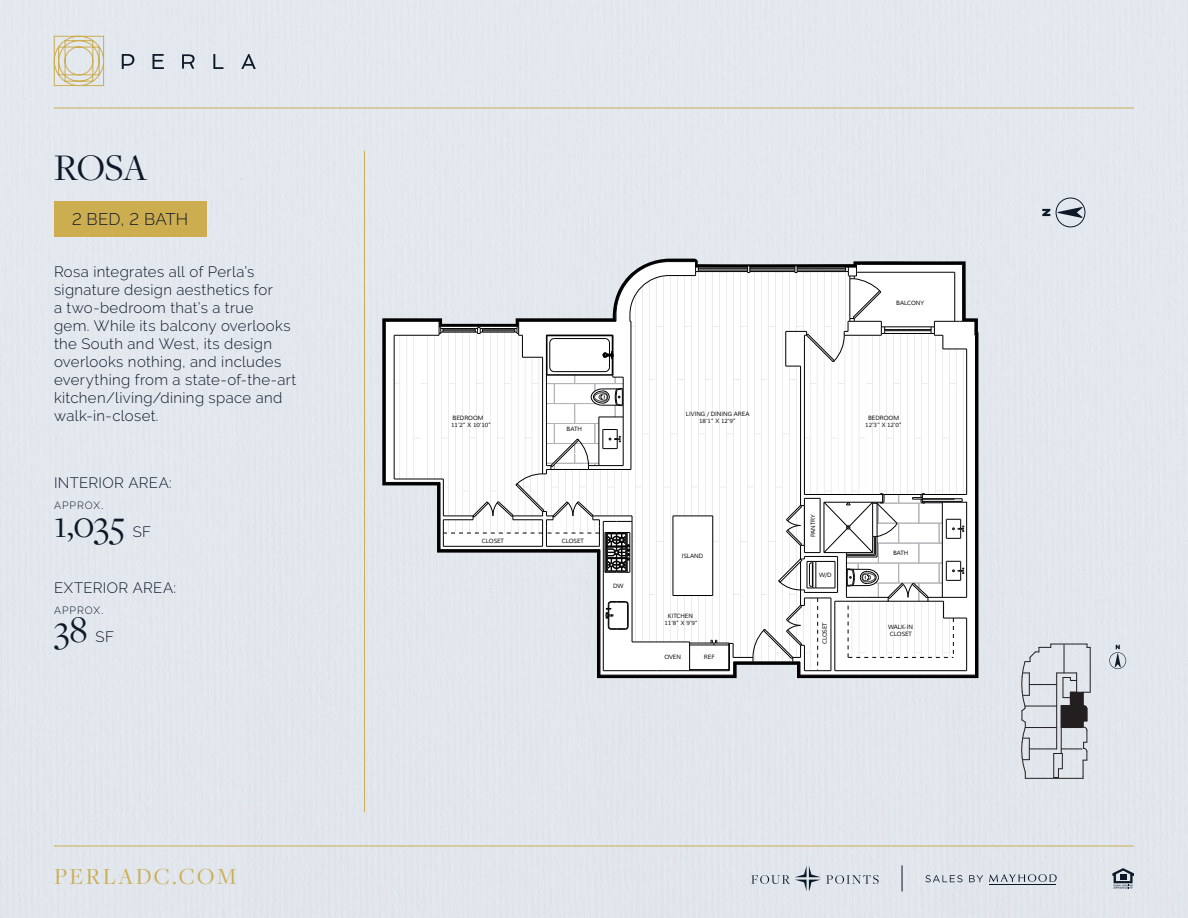
<style>
.page{position:relative;width:1188px;height:918px;background:#e3e8ee}
.page>*{position:absolute;margin:0;border:0;box-sizing:border-box;transform-origin:0 0}
.t1{font:39px "Freight Disp Pro";letter-spacing:-.01em;color:#0d1829}
.t2{font:24px "Freight Disp Pro";letter-spacing:.1em;color:#ccad50}
.Bed-Bath{font:300 16.8px "Raleway";letter-spacing:.01em;color:#0d1829}
.t3{font:300 15px/18px "Raleway";letter-spacing:.025em;color:#0d1829}
.t4{font:300 10.5px "Raleway";letter-spacing:.09em;color:#0d1829}
.t5{font:6px/7.2px "Muli";letter-spacing:-.01em;color:#000;text-align:center}
.s1{font-size:12px}
</style>
<div class="page">
<svg style="left:54px;top:29px;width:50px;height:57px;background:#ddd8c5"></svg>
<svg style="left:241px;top:54px;width:15px;height:15px"></svg>
<svg style="left:153px;top:54px;width:11px;height:15px"></svg>
<svg style="left:182px;top:54px;width:13px;height:15px"></svg>
<svg style="left:122px;top:54px;width:12px;height:15px"></svg>
<svg style="left:213px;top:54px;width:10px;height:15px"></svg>
<hr style="left:54px;top:108px;width:1080px;height:1px;background:#ccad50">
<hr style="left:54px;top:846px;width:1080px;height:1px;background:#ccad50">
<svg style="left:751px;top:865px;width:128px;height:27px;background:#cfd5dc"></svg>
<svg style="left:989px;top:874px;width:68px;height:8px"></svg>
<hr style="left:989px;top:884px;width:67px;height:1px;background:#0d1829">
<svg style="left:925px;top:875px;width:58px;height:7px"></svg>
<svg style="left:902px;top:865px;width:1px;height:27px"></svg>
<svg style="left:1112px;top:868px;width:22px;height:21px"></svg>
<hr style="left:364px;top:151px;width:1px;height:661px;background:#ccad50">
<svg style="left:382px;top:259px;width:596px;height:419px;background:#909397"></svg>
<svg style="left:385px;top:322px;width:9px;height:353px;fill:#e3e8ee"></svg>
<hr style="left:385px;top:321px;width:1px;height:161px;background:#000">
<hr style="left:800px;top:675px;width:175px;height:1px;background:#000">
<hr style="left:600px;top:675px;width:134px;height:1px;background:#000">
<hr style="left:385px;top:482px;width:55px;height:1px;background:#000">
<hr style="left:385px;top:321px;width:54px;height:1px;background:#000">
<svg style="left:394px;top:261px;width:582px;height:414px"></svg>
<hr style="left:547px;top:336px;width:65px;height:1px;background:#000">
<hr style="left:546px;top:335px;width:1px;height:40px;background:#000">
<hr style="left:547px;top:336px;width:1px;height:39px;background:#000">
<svg style="left:1109px;top:645px;width:17px;height:24px"></svg>
<svg style="left:1056px;top:198px;width:29px;height:29px"></svg>
<svg style="left:1042px;top:209px;width:8px;height:7px"></svg>
<div style="left:54px;top:202px;width:152px;height:35px;background:#ccad50"></div>
<hr style="left:1090px;top:647px;width:1px;height:45px;background:#231f20">
<hr style="left:1025px;top:778px;width:58px;height:1px;background:#231f20">
<svg style="left:1021px;top:644px;width:69px;height:134px;background:#c1c5ca"></svg>
<p class="t1" style="left:54px;top:142px;width:95px">ROSA</p>
<p class="Bed-Bath" style="left:72px;top:210px;width:118px">2 BED, 2 BATH</p>
<p class="t3" style="left:54px;top:263px;width:244px">Rosa integrates all of Perla’s signature design aesthetics for<br>a two-bedroom that’s a true<br>gem. While its balcony overlooks the South and West, its design overlooks nothing, and includes everything from a state-of-the-art kitchen/living/dining space and walk-in-closet.</p>
<p class="t3" style="left:54px;top:474px;width:119px">INTERIOR AREA:</p>
<p class="t4" style="left:54px;top:499px;width:51px">APPROX<span class="s1">.</span></p>
<p class="t1" style="left:54px;top:500px;width:73px">1,035</p>
<p class="t3" style="left:133px;top:523px;width:20px">SF</p>
<p class="t3" style="left:54px;top:579px;width:124px">EXTERIOR AREA:</p>
<p class="t4" style="left:54px;top:604px;width:51px">APPROX<span class="s1">.</span></p>
<p class="t1" style="left:54px;top:605px;width:35px">38</p>
<p class="t3" style="left:96px;top:628px;width:20px">SF</p>
<h2 class="t2" style="left:54px;top:861px;width:184px">PERLADC.COM</h2>
<p class="t5" style="left:451px;top:415px;width:42px;text-align:left">BEDROOM<br>11’2” X 10’10”</p>
<p class="t5" style="left:686px;top:410px;width:65px">LIVING / DINING AREA<br>18’1” X 12’9”</p>
<p class="t5" style="left:567px;top:426px;width:17px">BATH</p>
<p class="t5" style="left:482px;top:537px;width:24px">CLOSET</p>
<p class="t5" style="left:562px;top:537px;width:24px">CLOSET</p>
<p class="t5" style="left:613px;top:583px;width:12px">DW</p>
<p class="t5" style="left:682px;top:553px;width:23px">ISLAND</p>
<p class="t5" style="left:665px;top:612px;width:35px">KITCHEN<br>11’8” X 9’9”</p>
<p class="t5" style="left:664px;top:654px;width:18px">OVEN</p>
<p class="t5" style="left:704px;top:654px;width:12px">REF</p>
<p class="t5" style="left:896px;top:300px;width:29px">BALCONY</p>
<p class="t5" style="left:810px;top:537px;width:24px;rotate:-90deg">PANTRY</p>
<p class="t5" style="left:819px;top:572px;width:14px">W/D</p>
<p class="t5" style="left:821px;top:644px;width:24px;rotate:-90deg">CLOSET</p>
<p class="t5" style="left:865px;top:415px;width:38px">BEDROOM<br>12’3” X 12’0”</p>
<p class="t5" style="left:893px;top:549px;width:17px">BATH</p>
<p class="t5" style="left:888px;top:623px;width:26px;text-align:left">WALK-IN<br>CLOSET</p>
</div>
